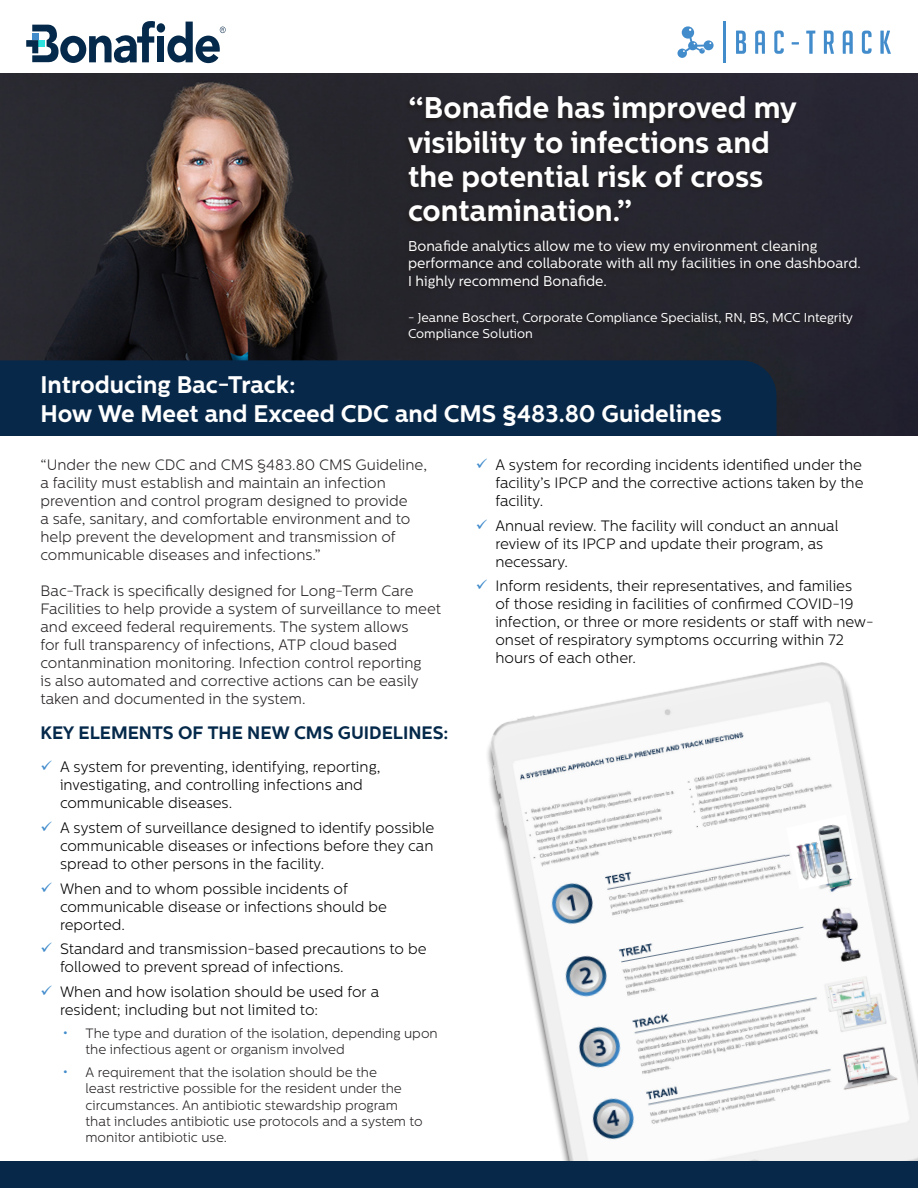
<style>
.page{position:relative;width:918px;height:1188px;background:#fff}
.page>*{position:absolute;margin:0;border:0;box-sizing:border-box;transform-origin:0 0}
.t1{font:700 29.85px/34px "Centrale Sans";color:#fff}
.t2{font:700 24px/28.8px "Centrale Sans";color:#fff}
.t3{font:700 18px "Centrale Sans";color:#05294a}
.t4{font:300 15px/18px "Centrale Sans";color:#000}
.t5{font:300 15px/18px "Centrale Sans";color:#231f20}
.t6{font:14.25px/17.1px "Centrale Sans";color:#fff}
.t7{font:300 13.5px/16.2px "Centrale Sans";color:#231f20}
.t8{font:12.75px/15.3px "Centrale Sans";color:#fff}
.s1{font-weight:400;font-size:15px;color:#428ccc}
</style>
<div class="page">
<img style="left:487px;top:662px;width:431px;height:499px">
<svg style="left:786px;top:814px;width:72px;height:76px"></svg>
<img style="left:815px;top:822px;width:42px;height:71px">
<img style="left:822px;top:840px;width:7px;height:41px">
<img style="left:802px;top:840px;width:20px;height:42px">
<img style="left:795px;top:842px;width:20px;height:41px">
<img style="left:0;top:74px;width:918px;height:362px">
<div style="left:0;top:360px;width:777px;height:76px;background:#082849"></div>
<div style="left:157px;top:36px;width:7px;height:26px;background:#05294a"></div>
<div style="left:157px;top:23px;width:8px;height:10px;background:#05294a;border-radius:50%"></div>
<svg style="left:26px;top:21px;width:129px;height:42px"></svg>
<svg style="left:167px;top:22px;width:59px;height:41px"></svg>
<div style="left:0;top:1161px;width:918px;height:27px;background:#082849"></div>
<div style="left:404px;top:96px;width:395px;height:132px;background:#27262d"></div>
<div style="left:405px;top:241px;width:457px;height:52px;background:#26242c"></div>
<div style="left:405px;top:314px;width:450px;height:31px;background:#25242c"></div>
<svg style="left:736px;top:31px;width:10px;height:23px"></svg>
<svg style="left:843px;top:30px;width:10px;height:24px"></svg>
<svg style="left:755px;top:30px;width:10px;height:24px"></svg>
<svg style="left:824px;top:31px;width:10px;height:23px"></svg>
<svg style="left:880px;top:31px;width:11px;height:23px"></svg>
<svg style="left:862px;top:31px;width:10px;height:23px"></svg>
<svg style="left:774px;top:30px;width:10px;height:24px"></svg>
<svg style="left:806px;top:31px;width:9px;height:23px"></svg>
<svg style="left:792px;top:42px;width:7px;height:3px"></svg>
<svg style="left:677px;top:26px;width:37px;height:32px"></svg>
<hr style="left:723px;top:21px;width:2px;height:42px;background:#428ccc">
<p class="t1" style="left:408px;top:91px;width:390px">“Bonafide has improved my visibility to infections and the potential risk of cross contamination.”</p>
<p class="t6" style="left:408px;top:238px;width:454px">Bonafide analytics allow me to view my environment cleaning performance and collaborate with all my facilities in one dashboard.<br>I highly recommend Bonafide.</p>
<p class="t8" style="left:408px;top:310px;width:447px">- Jeanne Boschert, Corporate Compliance Specialist, RN, BS, MCC Integrity<br>Compliance Solution</p>
<p class="t2" style="left:40px;top:370px;width:683px">Introducing Bac-Track:<br>How We Meet and Exceed CDC and CMS §483.80 Guidelines</p>
<p class="t4" style="left:495px;top:456px;width:370px;text-align:justify">A system for recording incidents identified under the facility’s IPCP and the corrective actions taken by the facility.</p>
<p class="t4" style="left:495px;top:516px;width:345px">Annual review. The facility will conduct an annual review of its IPCP and update their program, as necessary.</p>
<p class="t4" style="left:495px;top:577px;width:380px">Inform residents, their representatives, and families<br>of those residing in facilities of confirmed COVID-19 infection, or three or more residents or staff with new&shy;onset of respiratory symptoms occurring within 72 hours of each other.</p>
<p class="t5" style="left:40px;top:456px;width:388px">“Under the new CDC and CMS §483.80 CMS Guideline, a facility must establish and maintain an infection prevention and control program designed to provide<br>a safe, sanitary, and comfortable environment and to help prevent the development and transmission of communicable diseases and infections.”</p>
<p class="t5" style="left:40px;top:582px;width:402px">Bac-Track is specifically designed for Long-Term Care Facilities to help provide a system of surveillance to meet and exceed federal requirements. The system allows<br>for full transparency of infections, ATP cloud based contanmination monitoring. Infection control reporting<br>is also automated and corrective actions can be easily taken and documented in the system.</p>
<p class="t3" style="left:40px;top:722px;width:409px">KEY ELEMENTS OF THE NEW CMS GUIDELINES:</p>
<p class="t4" style="left:60px;top:758px;width:322px">A system for preventing, identifying, reporting, investigating, and controlling infections and communicable diseases.</p>
<p class="t4" style="left:60px;top:818px;width:376px;text-align:justify">A system of surveillance designed to identify possible communicable diseases or infections before they can spread to other persons in the facility.</p>
<p class="t4" style="left:60px;top:879px;width:328px">When and to whom possible incidents of communicable disease or infections should be reported.</p>
<p class="t4" style="left:60px;top:940px;width:368px">Standard and transmission-based precautions to be followed to prevent spread of infections.</p>
<p class="t4" style="left:60px;top:983px;width:321px">When and how isolation should be used for a resident; including but not limited to:</p>
<p class="t7" style="left:86px;top:1025px;width:354px;text-indent:-22px"><span class="s1">•</span> The type and duration of the isolation, depending upon the infectious agent or organism involved</p>
<p class="t7" style="left:86px;top:1064px;width:339px;text-indent:-22px"><span class="s1">•</span> A requirement that the isolation should be the<br>least restrictive possible for the resident under the circumstances. An antibiotic stewardship program that includes antibiotic use protocols and a system to monitor antibiotic use.</p>
</div>
